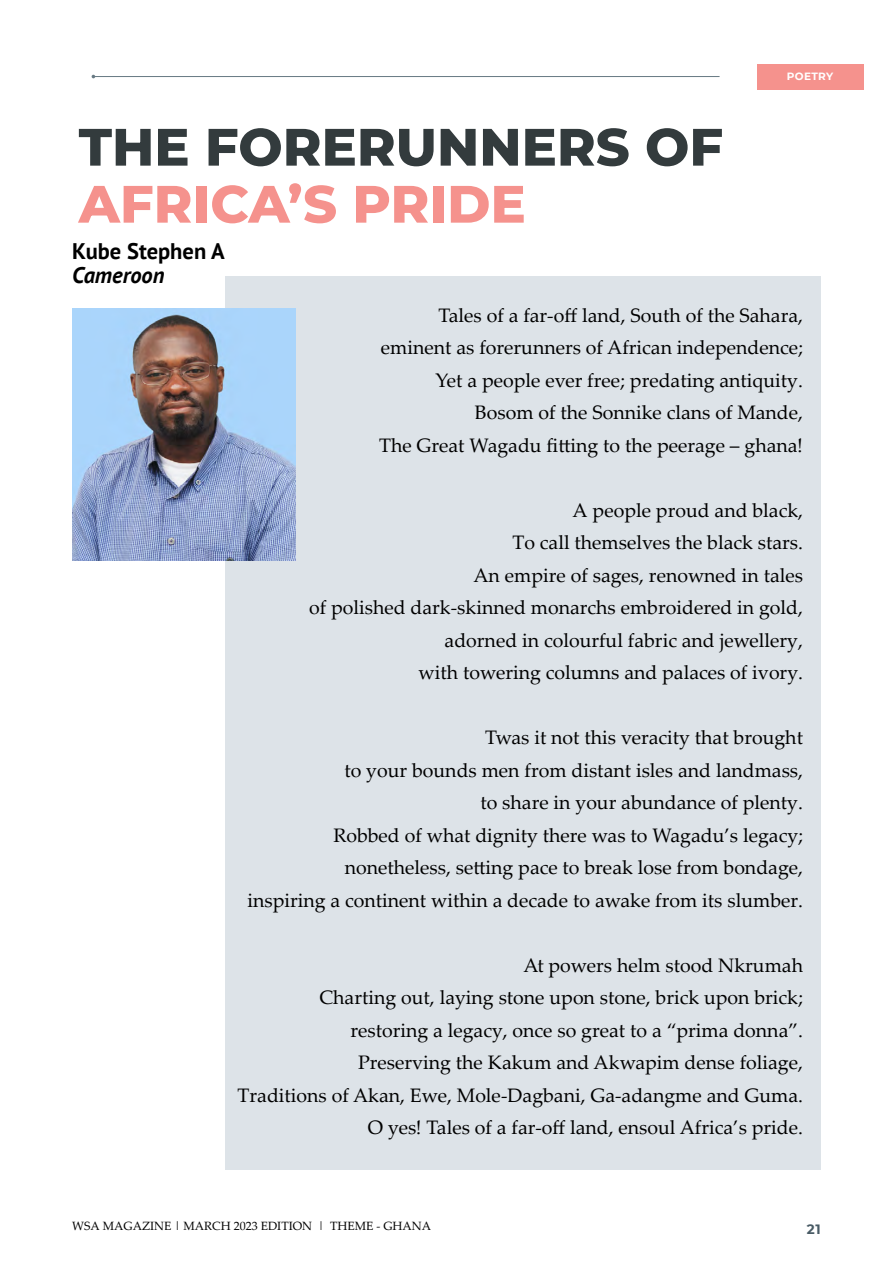
<style>
.page{position:relative;width:893px;height:1263px;background:#fff}
.page>*{position:absolute;margin:0;border:0;box-sizing:border-box;transform-origin:0 0}
.t1{font:800 52.5px "Montserrat";color:#333b3d}
.t2{font:800 52.5px "Montserrat";color:#f5928d}
.t3{font:700 22.5px "PT Sans";color:#000}
.t4{font:italic 700 22.5px "PT Sans";color:#000}
.t5{font:19.5px/32.5px "Palatino Linotype";color:#000;text-align:right}
.t6{font:700 13.5px "Montserrat";color:#495b65}
.t7{font:12px "Palatino Linotype";color:#000101}
.t8{font:700 10.5px "Montserrat";letter-spacing:.03em;color:#fff}
</style>
<div class="page">
<div style="left:757px;top:64px;width:106px;height:25px;background:#f5928d"></div>
<hr style="left:93px;top:76px;width:626px;height:1px;background:#677983">
<div style="left:225px;top:276px;width:596px;height:893px;background:#dde3e8"></div>
<img style="left:72px;top:308px;width:224px;height:253px">
<p class="t8" style="left:787px;top:69px;width:48px">POETRY</p>
<h1 class="t1" style="left:79px;top:112px;width:646px">THE FORERUNNERS OF</h1>
<h1 class="t2" style="left:79px;top:169px;width:449px">AFRICA’S PRIDE</h1>
<p class="t3" style="left:72px;top:236px;width:154px">Kube Stephen A</p>
<p class="t4" style="left:72px;top:260px;width:94px">Cameroon</p>
<p class="t5" style="left:379px;top:298px;width:425px">Tales of a far-off land, South of the Sahara, eminent as forerunners of African independence; Yet a people ever free; predating antiquity.<br>Bosom of the Sonnike clans of Mande,<br>The Great Wagadu fitting to the peerage – ghana!</p>
<p class="t5" style="left:309px;top:493px;width:495px">A people proud and black,<br>To call themselves the black stars.<br>An empire of sages, renowned in tales<br>of polished dark-skinned monarchs embroidered in gold, adorned in colourful fabric and jewellery,<br>with towering columns and palaces of ivory.</p>
<p class="t5" style="left:247px;top:720px;width:557px">Twas it not this veracity that brought<br>to your bounds men from distant isles and landmass,<br>to share in your abundance of plenty.<br>Robbed of what dignity there was to Wagadu’s legacy; nonetheless, setting pace to break lose from bondage,<br>inspiring a continent within a decade to awake from its slumber.</p>
<p class="t5" style="left:238px;top:948px;width:567px">At powers helm stood Nkrumah<br>Charting out, laying stone upon stone, brick upon brick; restoring a legacy, once so great to a “prima donna”.<br>Preserving the Kakum and Akwapim dense foliage,<br>Traditions of Akan, Ewe, Mole-Dagbani, Ga-adangme and Guma.<br>O yes! Tales of a far-off land, ensoul Africa’s pride.</p>
<p class="t7" style="left:72px;top:1217px;width:360px">WSA MAGAZINE | MARCH 2023 EDITION | THEME - GHANA</p>
<p class="t6" style="left:807px;top:1219px;width:15px">21</p>
</div>
